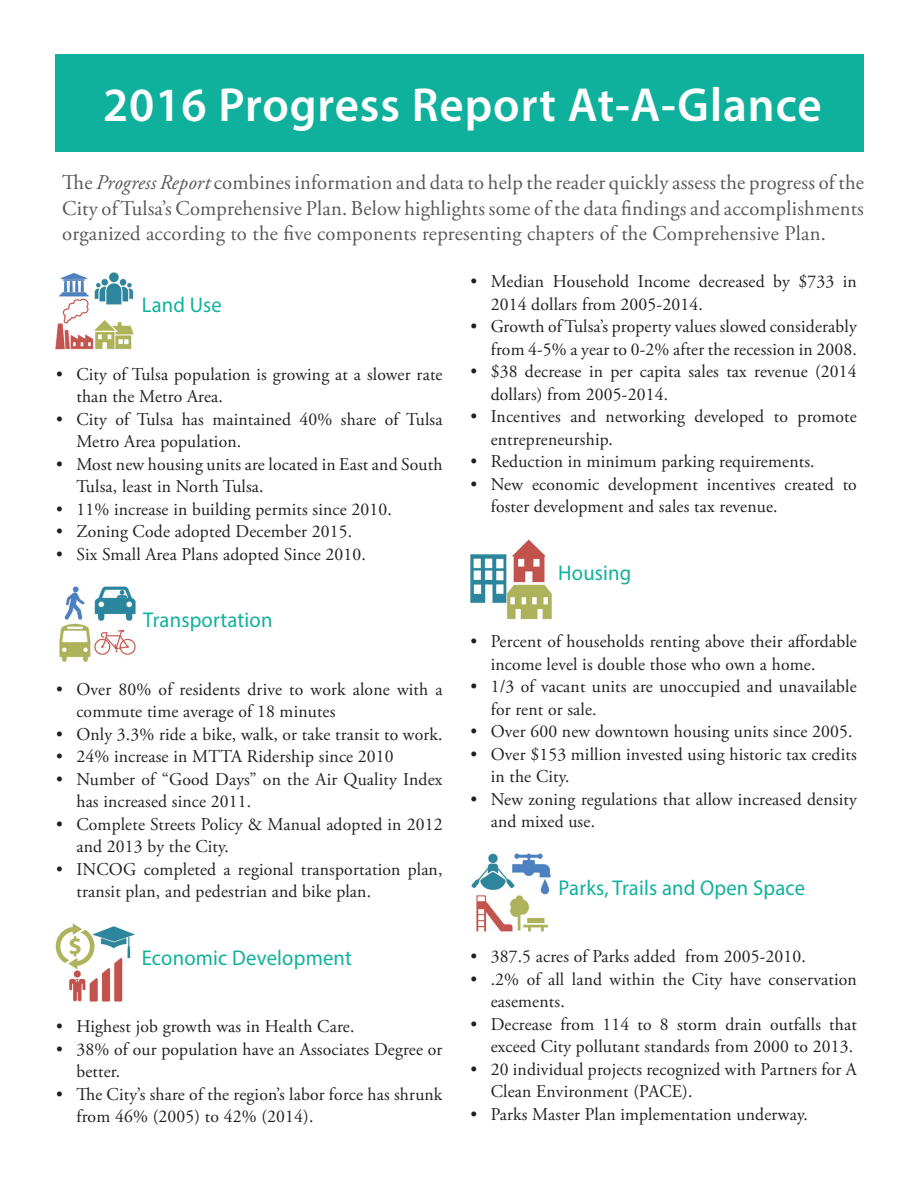
<style>
.page{position:relative;width:918px;height:1188px;background:#fff}
.page>*{position:absolute;margin:0;border:0;box-sizing:border-box;transform-origin:0 0}
.Chapter_Contents{font:600 48px "Myriad Pro";letter-spacing:.02em;color:#fff}
.t1{font:21.45px "Myriad Pro";letter-spacing:.01em;color:#0fb19c;scale:.96 1}
.intro_text{font:21px/25.5px "Adobe Garamond Pro";letter-spacing:.01em;color:#57585a;text-align:justify}
.t2{font:18px/22.5px "Adobe Garamond Pro";letter-spacing:.01em;color:#231f20}
.s1{font-style:italic}
</style>
<div class="page">
<div style="left:56px;top:54px;width:808px;height:97px;background:#0fb19c"></div>
<img style="left:55px;top:272px;width:79px;height:78px">
<img style="left:471px;top:853px;width:80px;height:79px">
<img style="left:55px;top:923px;width:80px;height:79px">
<img style="left:470px;top:539px;width:81px;height:81px">
<img style="left:59px;top:586px;width:77px;height:76px">
<p class="Chapter_Contents" style="left:103px;top:74px;width:720px">2016 Progress Report At-A-Glance</p>
<p class="intro_text" style="left:62px;top:170px;width:803px">The <span class="s1">Progress Report</span> combines information and data to help the reader quickly assess the progress of the City of Tulsa’s Comprehensive Plan. Below highlights some of the data findings and accomplishments organized according to the five components representing chapters of the Comprehensive Plan.</p>
<p class="t1" style="left:142px;top:292px;width:85px">Land Use</p>
<p class="t2" style="left:76px;top:363px;width:368px;text-indent:-20px">• City of Tulsa population is growing at a slower rate than the Metro Area.</p>
<p class="t2" style="left:76px;top:408px;width:368px;text-indent:-20px">• City of Tulsa has maintained 40% share of Tulsa<br>Metro Area population.</p>
<p class="t2" style="left:76px;top:453px;width:368px;text-indent:-20px">• Most new housing units are located in East and South<br>Tulsa, least in North Tulsa.</p>
<p class="t2" style="left:56px;top:498px;width:337px">• 11% increase in building permits since 2010.</p>
<p class="t2" style="left:56px;top:521px;width:298px">• Zoning Code adopted December 2015.</p>
<p class="t2" style="left:56px;top:543px;width:311px">• Six Small Area Plans adopted Since 2010.</p>
<p class="t1" style="left:143px;top:607px;width:136px">Transportation</p>
<p class="t2" style="left:76px;top:678px;width:368px;text-indent:-20px">• Over 80% of residents drive to work alone with a commute time average of 18 minutes</p>
<p class="t2" style="left:56px;top:723px;width:388px">• Only 3.3% ride a bike, walk, or take transit to work.</p>
<p class="t2" style="left:56px;top:746px;width:339px">• 24% increase in MTTA Ridership since 2010</p>
<p class="t2" style="left:76px;top:768px;width:368px;text-indent:-20px">• Number of “Good Days” on the Air Quality Index has increased since 2011.</p>
<p class="t2" style="left:76px;top:813px;width:368px;text-indent:-20px">• Complete Streets Policy &amp; Manual adopted in 2012 and 2013 by the City.</p>
<p class="t2" style="left:76px;top:858px;width:368px;text-indent:-20px">• INCOG completed a regional transportation plan, transit plan, and pedestrian and bike plan.</p>
<p class="t1" style="left:142px;top:944px;width:220px">Economic Development</p>
<p class="t2" style="left:56px;top:1016px;width:300px">• Highest job growth was in Health Care.</p>
<p class="t2" style="left:76px;top:1038px;width:368px;text-indent:-20px">• 38% of our population have an Associates Degree or better.</p>
<p class="t2" style="left:76px;top:1083px;width:368px;text-indent:-20px">• The City’s share of the region’s labor force has shrunk from 46% (2005) to 42% (2014).</p>
<p class="t2" style="left:491px;top:271px;width:368px;text-indent:-20px">• Median Household Income decreased by $733 in<br>2014 dollars from 2005-2014.</p>
<p class="t2" style="left:470px;top:316px;width:388px;text-align:right">• Growth of Tulsa’s property values slowed considerably from 4-5% a year to 0-2% after the recession in 2008.</p>
<p class="t2" style="left:491px;top:361px;width:368px;text-indent:-20px">• $38 decrease in per capita sales tax revenue (2014 dollars) from 2005-2014.</p>
<p class="t2" style="left:491px;top:406px;width:368px;text-indent:-20px">• Incentives and networking developed to promote entrepreneurship.</p>
<p class="t2" style="left:470px;top:451px;width:346px">• Reduction in minimum parking requirements.</p>
<p class="t2" style="left:491px;top:473px;width:368px;text-indent:-20px">• New economic development incentives created to foster development and sales tax revenue.</p>
<p class="t1" style="left:558px;top:559px;width:78px">Housing</p>
<p class="t2" style="left:491px;top:631px;width:368px;text-indent:-20px">• Percent of households renting above their affordable income level is double those who own a home.</p>
<p class="t2" style="left:491px;top:676px;width:368px;text-indent:-20px">• 1/3 of vacant units are unoccupied and unavailable for rent or sale.</p>
<p class="t2" style="left:470px;top:721px;width:384px">• Over 600 new downtown housing units since 2005.</p>
<p class="t2" style="left:491px;top:743px;width:368px;text-indent:-20px">• Over $153 million invested using historic tax credits in the City.</p>
<p class="t2" style="left:491px;top:788px;width:368px;text-indent:-20px">• New zoning regulations that allow increased density and mixed use.</p>
<p class="t1" style="left:559px;top:874px;width:258px">Parks, Trails and Open Space</p>
<p class="t2" style="left:470px;top:946px;width:337px">• 387.5 acres of Parks added from 2005-2010.</p>
<p class="t2" style="left:491px;top:968px;width:368px;text-indent:-20px">• .2% of all land within the City have conservation easements.</p>
<p class="t2" style="left:470px;top:1013px;width:388px;text-align:right">• Decrease from 114 to 8 storm drain outfalls that exceed City pollutant standards from 2000 to 2013.</p>
<p class="t2" style="left:491px;top:1058px;width:368px;text-indent:-20px">• 20 individual projects recognized with Partners for A<br>Clean Environment (PACE).</p>
<p class="t2" style="left:470px;top:1103px;width:339px">• Parks Master Plan implementation underway.</p>
</div>
